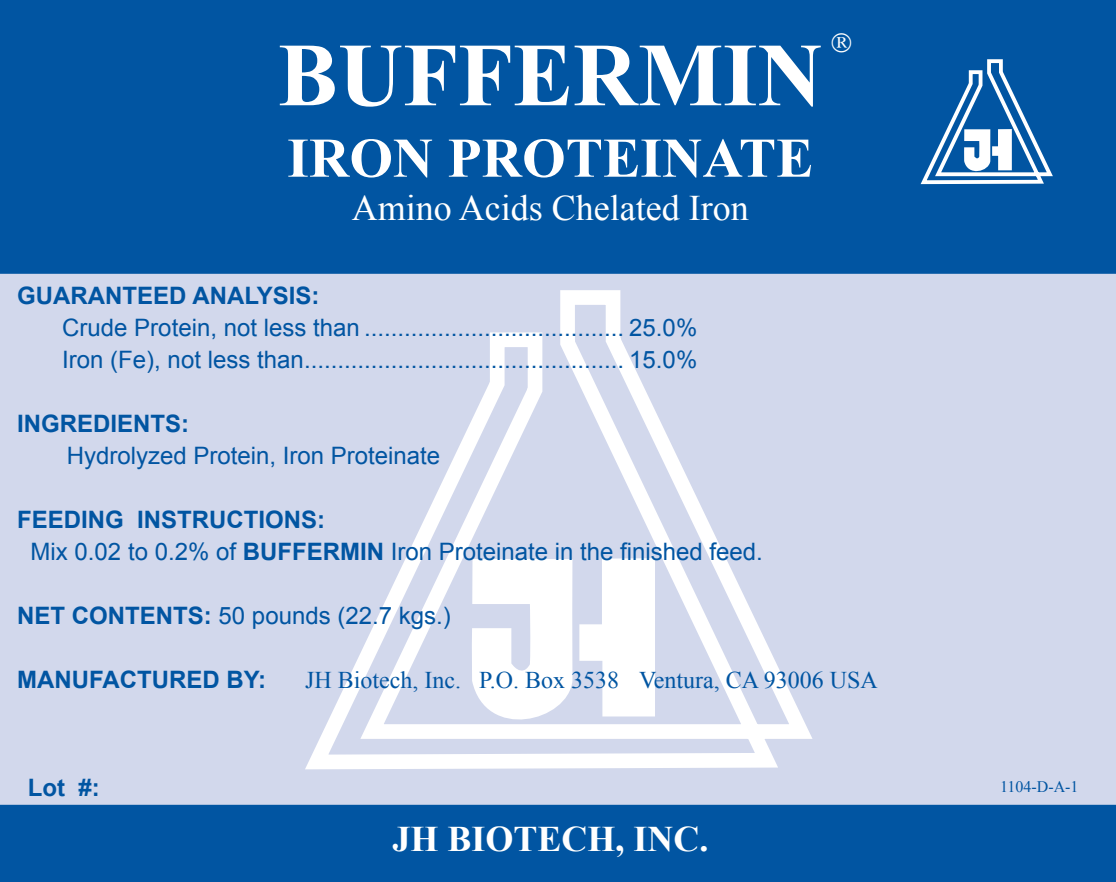
<style>
.page{position:relative;width:1116px;height:882px;background:#fff}
.page>*{position:absolute;margin:0;border:0;box-sizing:border-box;transform-origin:0 0}
.t1{font:700 90px "Times New Roman";color:#fff}
.t2{font:700 56px "Times New Roman";color:#fff}
.t3{font:36px "Times New Roman";color:#fff}
.t4{font:700 36px "Times New Roman";color:#fff}
.t5{font:24px/32px "Arial";color:#0155a2}
.t6{font:700 24px "Arial";color:#0155a2}
.t7{font:24px "Times New Roman";color:#0155a2}
.t8{font:16px "Times New Roman";color:#0155a2}
.s1{font-weight:700}
</style>
<div class="page">
<div style="left:0;top:274px;width:1116px;height:531px;background:#d2d8ec"></div>
<svg style="left:302px;top:283px;width:514px;height:479px"></svg>
<svg style="left:579px;top:558px;width:76px;height:158px"></svg>
<svg style="left:472px;top:559px;width:100px;height:183px"></svg>
<div style="left:0;top:0;width:1116px;height:274px;background:#0155a2"></div>
<div style="left:0;top:805px;width:1116px;height:77px;background:#0155a2"></div>
<svg style="left:920px;top:57px;width:134px;height:125px"></svg>
<svg style="left:832px;top:32px;width:19px;height:20px"></svg>
<h1 class="t1" style="left:278px;top:13px;width:546px">BUFFERMIN</h1>
<h2 class="t2" style="left:287px;top:119px;width:528px">IRON PROTEINATE</h2>
<h3 class="t3" style="left:352px;top:184px;width:398px">Amino Acids Chelated Iron</h3>
<p class="t6" style="left:17px;top:280px;width:304px">GUARANTEED ANALYSIS:</p>
<p class="t5" style="left:62px;top:312px;width:637px">Crude Protein, not less than ....................................... 25.0%<br>Iron (Fe), not less than ................................................ 15.0%</p>
<p class="t6" style="left:17px;top:408px;width:174px">INGREDIENTS:</p>
<p class="t5" style="left:67px;top:440px;width:375px">Hydrolyzed Protein, Iron Proteinate</p>
<p class="t5" style="left:31px;top:504px;width:734px;text-indent:-13px"><span class="s1">FEEDING INSTRUCTIONS:<br></span>Mix 0.02 to 0.2% of <span class="s1">BUFFERMIN</span> Iron Proteinate in the finished feed.</p>
<p class="t5" style="left:17px;top:600px;width:435px"><span class="s1">NET CONTENTS:</span> 50 pounds (22.7 kgs.)</p>
<p class="t6" style="left:17px;top:664px;width:250px">MANUFACTURED BY:</p>
<p class="t7" style="left:305px;top:664px;width:574px">JH Biotech, Inc. P.O. Box 3538 Ventura, CA 93006 USA</p>
<p class="t6" style="left:28px;top:772px;width:73px">Lot #:</p>
<h3 class="t4" style="left:392px;top:814px;width:318px">JH BIOTECH, INC.</h3>
<p class="t8" style="left:1000px;top:776px;width:80px">1104-D-A-1</p>
</div>
